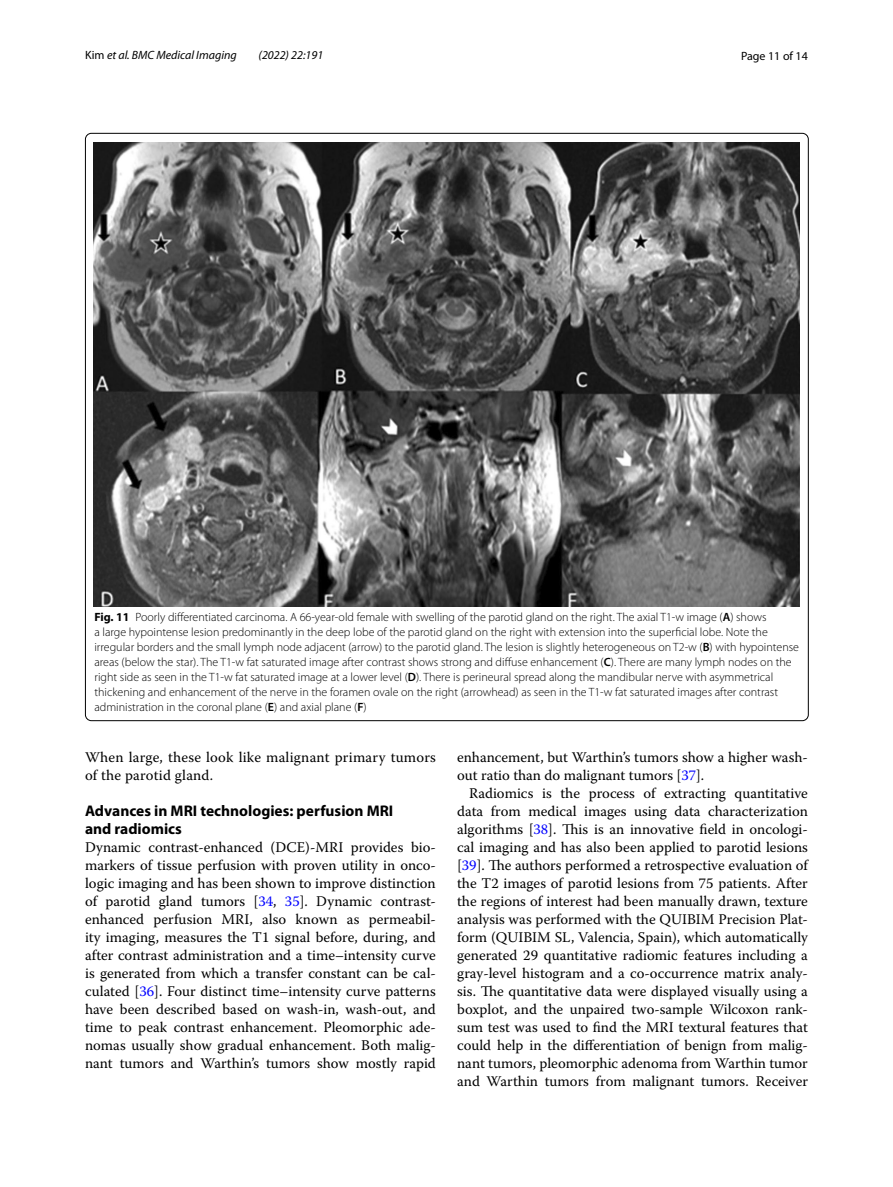
<style>
.page{position:relative;width:893px;height:1187px;background:#fff}
.page>*{position:absolute;margin:0;border:0;box-sizing:border-box;transform-origin:0 0}
.t1{font:700 15.45px/18px "Myriad Pro";color:#000}
.t2{font:14.7px/18px "Warnock Pro";color:#000}
.t3{font:300 12px/15px "Myriad Pro";color:#000}
.t4{font:italic 12px "Myriad Pro";color:#000}
.t5{font:12px "Myriad Pro";color:#000}
.s1{font-style:normal}
.s2{font-weight:700}
.s3{font-weight:600}
.s4{color:#00f}
</style>
<div class="page">
<img style="left:94px;top:142px;width:706px;height:464px">
<p class="t4" style="left:85px;top:48px;width:153px"><span class="s1">Kim</span> et al. BMC Medical Imaging</p>
<p class="t4" style="left:259px;top:48px;width:66px">(2022) 22:191</p>
<p class="t5" style="left:741px;top:48px;width:68px">Page 11 of 14</p>
<p class="t3" style="left:94px;top:610px;width:706px"><span class="s2">Fig. 11</span> Poorly differentiated carcinoma. A 66-year-old female with swelling of the parotid gland on the right. The axial T1-w image (<span class="s3">A</span>) shows<br>a large hypointense lesion predominantly in the deep lobe of the parotid gland on the right with extension into the superficial lobe. Note the irregular borders and the small lymph node adjacent (arrow) to the parotid gland. The lesion is slightly heterogeneous on T2-w (<span class="s3">B</span>) with hypointense areas (below the star). The T1-w fat saturated image after contrast shows strong and diffuse enhancement (<span class="s3">C</span>). There are many lymph nodes on the right side as seen in the T1-w fat saturated image at a lower level (<span class="s3">D</span>). There is perineural spread along the mandibular nerve with asymmetrical thickening and enhancement of the nerve in the foramen ovale on the right (arrowhead) as seen in the T1-w fat saturated images after contrast administration in the coronal plane (<span class="s3">E</span>) and axial plane (<span class="s3">F</span>)</p>
<p class="t2" style="left:85px;top:747px;width:352px">When large, these look like malignant primary tumors of the parotid gland.</p>
<p class="t1" style="left:85px;top:801px;width:310px">Advances in MRI technologies: perfusion MRI and radiomics</p>
<p class="t2" style="left:85px;top:837px;width:352px;text-align:justify">Dynamic contrast-enhanced (DCE)-MRI provides bio&shy;markers of tissue perfusion with proven utility in onco&shy;logic imaging and has been shown to improve distinction of parotid gland tumors [<span class="s4">34</span>, <span class="s4">35</span>]. Dynamic contrast&shy;enhanced perfusion MRI, also known as permeabil&shy;ity imaging, measures the T1 signal before, during, and after contrast administration and a time–intensity curve is generated from which a transfer constant can be cal&shy;culated [<span class="s4">36</span>]. Four distinct time–intensity curve patterns have been described based on wash-in, wash-out, and time to peak contrast enhancement. Pleomorphic ade&shy;nomas usually show gradual enhancement. Both malig&shy;nant tumors and Warthin’s tumors show mostly rapid</p>
<p class="t2" style="left:457px;top:747px;width:352px">enhancement, but Warthin’s tumors show a higher wash&shy;out ratio than do malignant tumors [<span class="s4">37</span>].</p>
<p class="t2" style="left:457px;top:783px;width:352px;text-align:justify;text-indent:12px">Radiomics is the process of extracting quantitative data from medical images using data characterization algorithms [<span class="s4">38</span>]. This is an innovative field in oncologi&shy;cal imaging and has also been applied to parotid lesions [<span class="s4">39</span>]. The authors performed a retrospective evaluation of the T2 images of parotid lesions from 75 patients. After the regions of interest had been manually drawn, texture analysis was performed with the QUIBIM Precision Plat&shy;form (QUIBIM SL, Valencia, Spain), which automatically generated 29 quantitative radiomic features including a gray-level histogram and a co-occurrence matrix analy&shy;sis. The quantitative data were displayed visually using a boxplot, and the unpaired two-sample Wilcoxon rank&shy;sum test was used to find the MRI textural features that could help in the differentiation of benign from malig&shy;nant tumors, pleomorphic adenoma from Warthin tumor and Warthin tumors from malignant tumors. Receiver</p>
</div>
